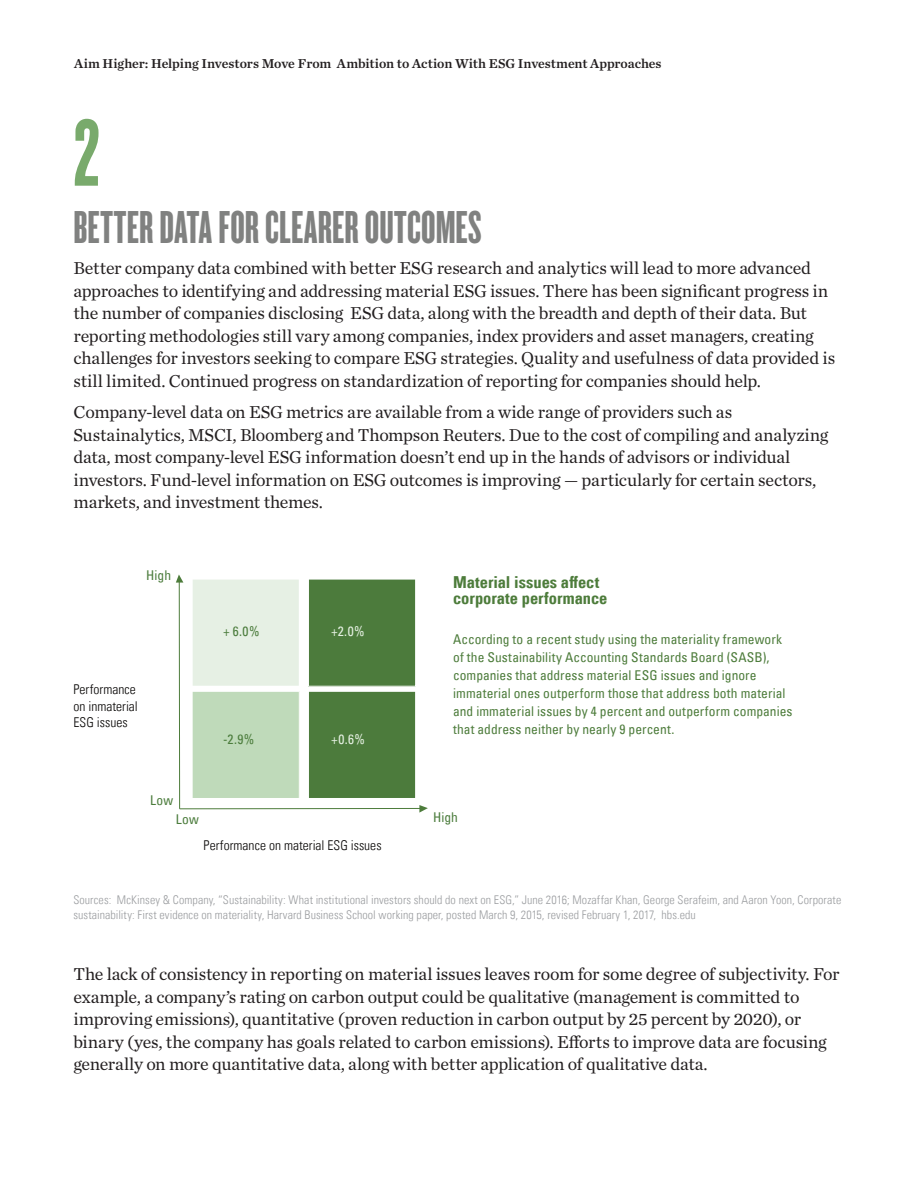
<style>
.page{position:relative;width:918px;height:1188px;background:#fff}
.page>*{position:absolute;margin:0;border:0;box-sizing:border-box;transform-origin:0 0}
.t1{font:99px "Knockout 67 Full Bantamwt";color:#79aa6c}
.t2{font:48px "Knockout 67 Full Bantamwt";letter-spacing:.005em;color:#808180}
.t3{font:18px/22.5px "Chronicle Text G1";letter-spacing:-.015em;color:#231f20}
.t4{font:16.5px/16.5px "Univers Com 67 Bold Cond";letter-spacing:-.005em;color:#4d7c3b}
.t5{font:condensed 13.5px/18px "Univers Com 57";letter-spacing:.005em;color:#4d7c3b}
.t6{font:13.5px "Chronicle Text G1 Semi";letter-spacing:-.005em;color:#231f20}
.t7{font:13.5px/16.5px "Univers Com 47 Light Cond";letter-spacing:.005em;color:#080605}
.t8{font:condensed 13.5px "Univers Com 57";letter-spacing:.005em;color:#4b7c3c}
.t9{font:condensed 13.5px "Univers Com 57";color:#e6f1e3}
.t10{font:12px/15px "Univers Com 47 Light Cond";letter-spacing:.005em;color:#9b9da0}
</style>
<div class="page">
<svg style="left:192px;top:579px;width:107px;height:219px;background:#d4e5d0"></svg>
<div style="left:308px;top:579px;width:108px;height:219px;background:#4c7b3c"></div>
<hr style="left:179px;top:579px;width:1px;height:230px;background:#4d7c3b">
<svg style="left:176px;top:574px;width:7px;height:9px"></svg>
<hr style="left:180px;top:808px;width:244px;height:1px;background:#4d7c3b">
<svg style="left:419px;top:805px;width:9px;height:8px"></svg>
<p class="t6" style="left:74px;top:53px;width:589px">Aim Higher: Helping Investors Move From Ambition to Action With ESG Investment Approaches</p>
<h1 class="t1" style="left:74px;top:95px;width:28px">2</h1>
<h2 class="t2" style="left:74px;top:199px;width:410px">BETTER DATA FOR CLEARER OUTCOMES</h2>
<p class="t3" style="left:74px;top:256px;width:763px">Better company data combined with better ESG research and analytics will lead to more advanced approaches to identifying and addressing material ESG issues. There has been significant progress in the number of companies disclosing ESG data, along with the breadth and depth of their data. But reporting methodologies still vary among companies, index providers and asset managers, creating challenges for investors seeking to compare ESG strategies. Quality and usefulness of data provided is still limited. Continued progress on standardization of reporting for companies should help.</p>
<p class="t3" style="left:74px;top:400px;width:757px">Company-level data on ESG metrics are available from a wide range of providers such as Sustainalytics, MSCI, Bloomberg and Thompson Reuters. Due to the cost of compiling and analyzing data, most company-level ESG information doesn’t end up in the hands of advisors or individual investors. Fund-level information on ESG outcomes is improving — particularly for certain sectors, markets, and investment themes.</p>
<p class="t8" style="left:146px;top:566px;width:26px">High</p>
<p class="t7" style="left:74px;top:681px;width:66px">Performance on inmaterial<br>ESG issues</p>
<p class="t8" style="left:223px;top:622px;width:38px">+ 6.0%</p>
<p class="t9" style="left:331px;top:622px;width:35px">+2.0%</p>
<p class="t8" style="left:223px;top:730px;width:33px">-2.9%</p>
<p class="t9" style="left:331px;top:730px;width:35px">+0.6%</p>
<p class="t4" style="left:453px;top:573px;width:156px">Material issues affect corporate performance</p>
<p class="t5" style="left:453px;top:630px;width:341px">According to a recent study using the materiality framework of the Sustainability Accounting Standards Board (SASB), companies that address material ESG issues and ignore immaterial ones outperform those that address both material and immaterial issues by 4 percent and outperform companies that address neither by nearly 9 percent.</p>
<p class="t8" style="left:150px;top:792px;width:25px">Low</p>
<p class="t8" style="left:176px;top:811px;width:25px">Low</p>
<p class="t8" style="left:433px;top:809px;width:26px">High</p>
<p class="t7" style="left:204px;top:837px;width:179px">Performance on material ESG issues</p>
<p class="t10" style="left:74px;top:892px;width:769px">Sources: McKinsey &amp; Company, “Sustainability: What institutional investors should do next on ESG,” June 2016; Mozaffar Khan, George Serafeim, and Aaron Yoon, Corporate sustainability: First evidence on materiality, Harvard Business School working paper, posted March 9, 2015, revised February 1, 2017, hbs.edu</p>
<p class="t3" style="left:74px;top:962px;width:767px">The lack of consistency in reporting on material issues leaves room for some degree of subjectivity. For example, a company’s rating on carbon output could be qualitative (management is committed to improving emissions), quantitative (proven reduction in carbon output by 25 percent by 2020), or binary (yes, the company has goals related to carbon emissions). Efforts to improve data are focusing generally on more quantitative data, along with better application of qualitative data.</p>
</div>
